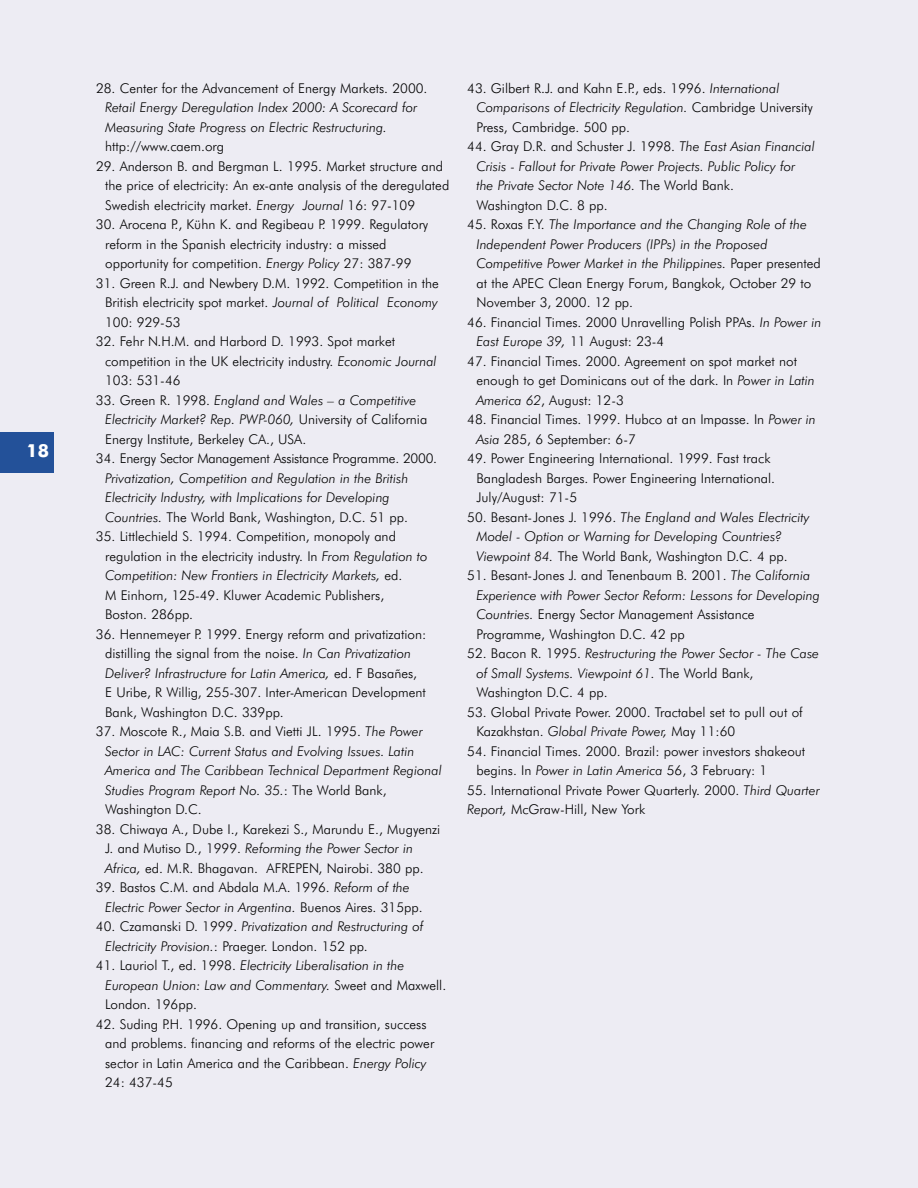
<style>
.page{position:relative;width:918px;height:1188px;background:#edecf3}
.page>*{position:absolute;margin:0;border:0;box-sizing:border-box;transform-origin:0 0}
.t1{font:700 18px "Futura BT";color:#fff}
.t2{font:300 13.5px/19.5px "Futura BT";color:#000}
.t3{font:italic 300 13.5px/19.5px "Futura BT";color:#000}
.t4{font:300 13.5px "Futura BT";letter-spacing:-.02em;color:#000}
.s1{font-style:italic}
.s2{font-style:normal}
</style>
<div class="page">
<div style="left:0;top:432px;width:54px;height:40px;background:#235199"></div>
<h1 class="t1" style="left:27px;top:444px;width:24px">18</h1>
<p class="t2" style="left:96px;top:80px;width:333px">28. Center for the Advancement of Energy Markets. 2000.</p>
<p class="t3" style="left:105px;top:99px;width:314px">Retail Energy Deregulation Index 2000: A Scorecard for<br>Measuring State Progress on Electric Restructuring.</p>
<p class="t2" style="left:105px;top:138px;width:120px">http://www.caem.org</p>
<p class="t2" style="left:105px;top:158px;width:346px;text-indent:-9px">29. Anderson B. and Bergman L. 1995. Market structure and the price of electricity: An ex-ante analysis of the deregulated<br>Swedish electricity market. <span class="s1">Energy Journal</span> 16: 97-109</p>
<p class="t2" style="left:105px;top:216px;width:325px;text-indent:-9px">30. Arocena P., Kühn K. and Regibeau P. 1999. Regulatory reform in the Spanish electricity industry: a missed opportunity for competition. <span class="s1">Energy Policy</span> 27: 387-99</p>
<p class="t2" style="left:105px;top:275px;width:335px;text-align:justify;text-indent:-9px">31. Green R.J. and Newbery D.M. 1992. Competition in the British electricity spot market. <span class="s1">Journal of Political Economy </span>100: 929-53</p>
<p class="t2" style="left:105px;top:333px;width:333px;text-indent:-9px">32. Fehr N.H.M. and Harbord D. 1993. Spot market competition in the UK electricity industry. <span class="s1">Economic Journal<br></span>103: 531-46</p>
<p class="t2" style="left:105px;top:392px;width:324px;text-indent:-9px">33. Green R. 1998. <span class="s1">England and Wales – a Competitive<br>Electricity Market? Rep. PWP-060,</span> University of California<br>Energy Institute, Berkeley CA., USA.</p>
<p class="t4" style="left:96px;top:454px;width:343px">34. Energy Sector Management Assistance Programme. 2000.</p>
<p class="t3" style="left:105px;top:470px;width:305px">Privatization, Competition and Regulation in the British<br>Electricity Industry, with Implications for Developing<br>Countries. <span class="s2">The World Bank, Washington, D.C. 51 pp.</span></p>
<p class="t2" style="left:105px;top:528px;width:324px;text-indent:-9px">35. Littlechield S. 1994. Competition, monopoly and regulation in the electricity industry. In <span class="s1">From Regulation to Competition: New Frontiers in Electricity Markets,</span> ed.<br>M Einhorn, 125-49. Kluwer Academic Publishers, Boston. 286pp.</p>
<p class="t2" style="left:105px;top:626px;width:323px;text-indent:-9px">36. Hennemeyer P. 1999. Energy reform and privatization: distilling the signal from the noise. <span class="s1">In Can Privatization Deliver? Infrastructure for Latin America,</span> ed. F Basañes, E Uribe, R Willig, 255-307. Inter-American Development Bank, Washington D.C. 339pp.</p>
<p class="t3" style="left:105px;top:723px;width:338px;text-indent:-9px"><span class="s2">37. Moscote R., Maia S.B. and Vietti JL. 1995.</span> The Power Sector in LAC: Current Status and Evolving Issues. Latin America and The Caribbean Technical Department Regional Studies Program Report No. 35.<span class="s2">: The World Bank, Washington D.C.</span></p>
<p class="t2" style="left:105px;top:821px;width:337px;text-indent:-9px">38. Chiwaya A., Dube I., Karekezi S., Marundu E., Mugyenzi<br>J. and Mutiso D., 1999. <span class="s1">Reforming the Power Sector in<br>Africa,</span> ed. M.R. Bhagavan. AFREPEN, Nairobi. 380 pp.</p>
<p class="t2" style="left:105px;top:879px;width:319px;text-indent:-9px">39. Bastos C.M. and Abdala M.A. 1996. <span class="s1">Reform of the<br>Electric Power Sector in Argentina.</span> Buenos Aires. 315pp.</p>
<p class="t3" style="left:105px;top:918px;width:320px;text-indent:-9px"><span class="s2">40. Czamanski D. 1999.</span> Privatization and Restructuring of<br>Electricity Provision.<span class="s2">: Praeger. London. 152 pp.</span></p>
<p class="t3" style="left:105px;top:957px;width:343px;text-indent:-9px"><span class="s2">41. Lauriol T., ed. 1998.</span> Electricity Liberalisation in the<br>European Union: Law and Commentary. <span class="s2">Sweet and Maxwell.<br>London. 196pp.</span></p>
<p class="t2" style="left:105px;top:1016px;width:331px;text-indent:-9px">42. Suding P.H. 1996. Opening up and transition, success and problems. financing and reforms of the electric power sector in Latin America and the Caribbean. <span class="s1">Energy Policy </span>24: 437-45</p>
<p class="t2" style="left:476px;top:80px;width:338px;text-indent:-9px">43. Gilbert R.J. and Kahn E.P., eds. 1996. <span class="s1">International<br>Comparisons of Electricity Regulation.</span> Cambridge University<br>Press, Cambridge. 500 pp.</p>
<p class="t3" style="left:476px;top:138px;width:340px;text-indent:-9px"><span class="s2">44. Gray D.R. and Schuster J. 1998.</span> The East Asian Financial Crisis - Fallout for Private Power Projects. Public Policy for the Private Sector Note 146. <span class="s2">The World Bank.<br>Washington D.C. 8 pp.</span></p>
<p class="t3" style="left:476px;top:216px;width:346px;text-indent:-9px"><span class="s2">45. Roxas F.Y.</span> The Importance and the Changing Role of the Independent Power Producers (IPPs) in the Proposed Competitive Power Market in the Philippines. <span class="s2">Paper presented at the APEC Clean Energy Forum, Bangkok, October 29 to November 3, 2000. 12 pp.</span></p>
<p class="t2" style="left:476px;top:314px;width:347px;text-indent:-9px">46. Financial Times. 2000 Unravelling Polish PPAs. <span class="s1">In Power in<br>East Europe 39,</span> 11 August: 23-4</p>
<p class="t2" style="left:476px;top:353px;width:340px;text-indent:-9px">47. Financial Times. 2000. Agreement on spot market not enough to get Dominicans out of the dark. In <span class="s1">Power in Latin<br>America 62</span>, August: 12-3</p>
<p class="t2" style="left:476px;top:411px;width:341px;text-indent:-9px">48. Financial Times. 1999. Hubco at an Impasse. In <span class="s1">Power in<br>Asia</span> 285, 6 September: 6-7</p>
<p class="t2" style="left:476px;top:450px;width:300px;text-indent:-9px">49. Power Engineering International. 1999. Fast track<br>Bangladesh Barges. Power Engineering International.<br>July/August: 71-5</p>
<p class="t3" style="left:476px;top:509px;width:335px;text-indent:-9px"><span class="s2">50. Besant-Jones J. 1996.</span> The England and Wales Electricity<br>Model - Option or Warning for Developing Countries?<br>Viewpoint 84. <span class="s2">The World Bank, Washington D.C. 4 pp.</span></p>
<p class="t2" style="left:476px;top:567px;width:345px;text-indent:-9px">51. Besant-Jones J. and Tenenbaum B. 2001. <span class="s1">The California Experience with Power Sector Reform: Lessons for Developing Countries.</span> Energy Sector Management Assistance Programme, Washington D.C. 42 pp</p>
<p class="t3" style="left:476px;top:645px;width:344px;text-indent:-9px"><span class="s2">52. Bacon R. 1995.</span> Restructuring the Power Sector - The Case of Small Systems. Viewpoint 61. <span class="s2">The World Bank,<br>Washington D.C. 4 pp.</span></p>
<p class="t2" style="left:476px;top:704px;width:328px;text-indent:-9px">53. Global Private Power. 2000. Tractabel set to pull out of<br>Kazakhstan. <span class="s1">Global Private Power,</span> May 11:60</p>
<p class="t2" style="left:476px;top:743px;width:330px;text-indent:-9px">54. Financial Times. 2000. Brazil: power investors shakeout begins. In <span class="s1">Power in Latin America</span> 56, 3 February: 1</p>
<p class="t2" style="left:467px;top:782px;width:354px">55. International Private Power Quarterly. 2000. <span class="s1">Third Quarter<br>Report,</span> McGraw-Hill, New York</p>
</div>
